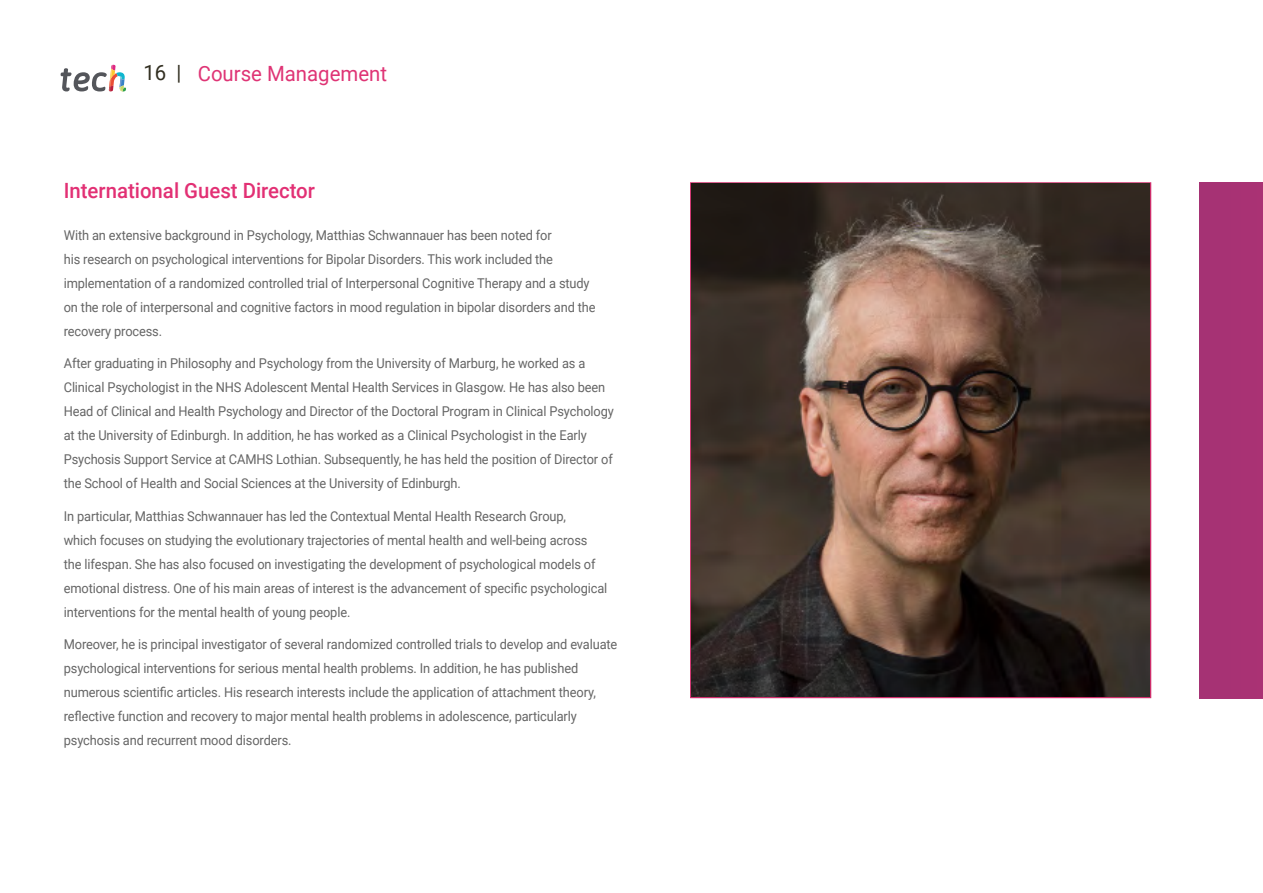
<style>
.page{position:relative;width:1263px;height:893px;background:#fff}
.page>*{position:absolute;margin:0;border:0;box-sizing:border-box;transform-origin:0 0}
.t1{font:500 21px "Roboto";color:#e23074}
.t2{font:21px "Roboto";color:#df3475}
.t3{font:21px "Roboto";color:#312e20}
.t4{font:13.5px/24px "Roboto";letter-spacing:-.01em;color:#656565;scale:.95 1}
</style>
<div class="page">
<img style="left:691px;top:184px;width:459px;height:513px">
<div style="left:1199px;top:182px;width:64px;height:516px;background:#a73274"></div>
<svg style="left:61px;top:65px;width:65px;height:27px"></svg>
<h1 class="t3" style="left:144px;top:57px;width:39px">16 |</h1>
<h1 class="t2" style="left:198px;top:58px;width:191px">Course Management</h1>
<h1 class="t1" style="left:64px;top:176px;width:253px">International Guest Director</h1>
<p class="t4" style="left:64px;top:222px;width:561px">With an extensive background in Psychology, Matthias Schwannauer has been noted for<br>his research on psychological interventions for Bipolar Disorders. This work included the implementation of a randomized controlled trial of Interpersonal Cognitive Therapy and a study on the role of interpersonal and cognitive factors in mood regulation in bipolar disorders and the recovery process.</p>
<p class="t4" style="left:64px;top:351px;width:580px">After graduating in Philosophy and Psychology from the University of Marburg, he worked as a Clinical Psychologist in the NHS Adolescent Mental Health Services in Glasgow. He has also been Head of Clinical and Health Psychology and Director of the Doctoral Program in Clinical Psychology at the University of Edinburgh. In addition, he has worked as a Clinical Psychologist in the Early Psychosis Support Service at CAMHS Lothian. Subsequently, he has held the position of Director of the School of Health and Social Sciences at the University of Edinburgh.</p>
<p class="t4" style="left:64px;top:503px;width:574px">In particular, Matthias Schwannauer has led the Contextual Mental Health Research Group,<br>which focuses on studying the evolutionary trajectories of mental health and well-being across the lifespan. She has also focused on investigating the development of psychological models of emotional distress. One of his main areas of interest is the advancement of specific psychological interventions for the mental health of young people.</p>
<p class="t4" style="left:64px;top:632px;width:584px">Moreover, he is principal investigator of several randomized controlled trials to develop and evaluate psychological interventions for serious mental health problems. In addition, he has published numerous scientific articles. His research interests include the application of attachment theory, reflective function and recovery to major mental health problems in adolescence, particularly psychosis and recurrent mood disorders.</p>
</div>
